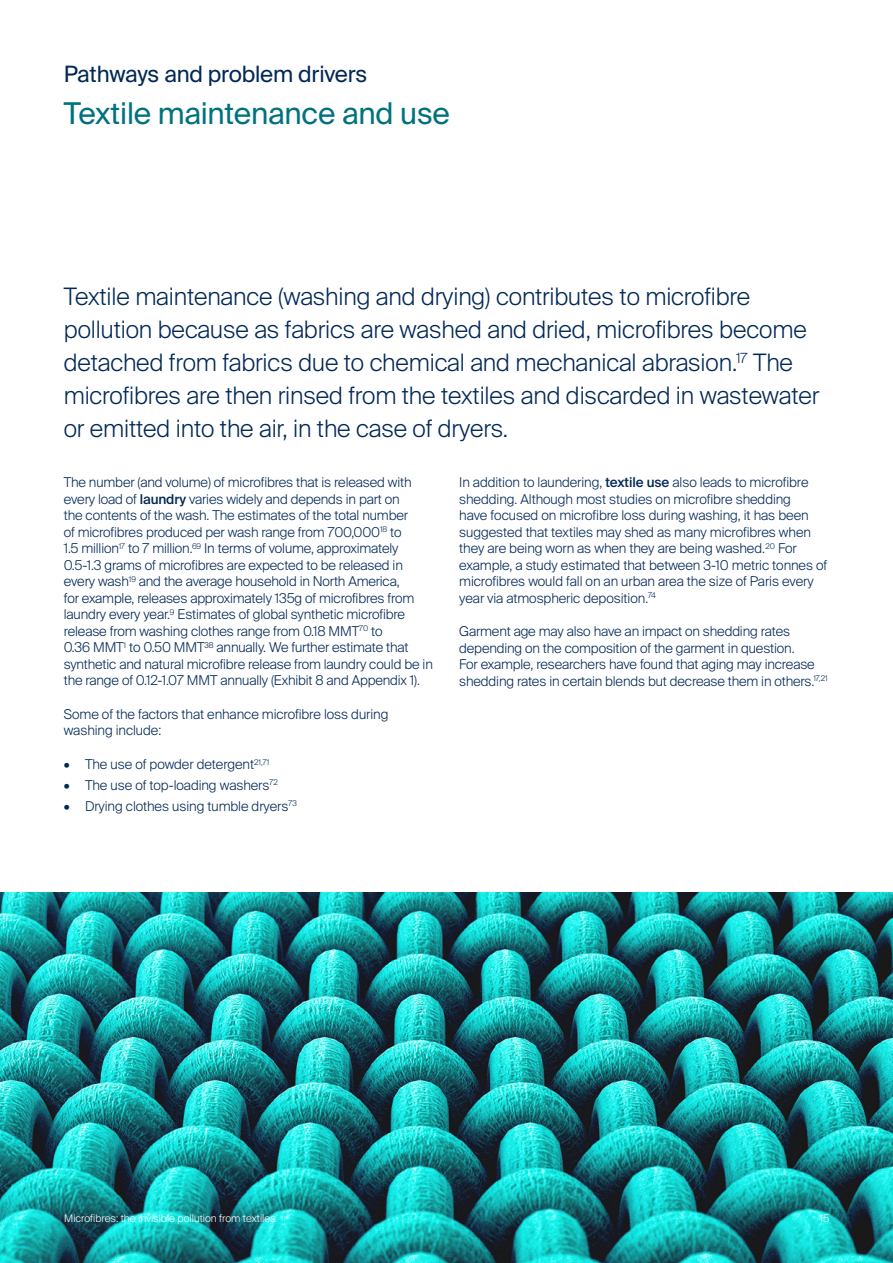
<style>
.page{position:relative;width:893px;height:1263px;background:#fff}
.page>*{position:absolute;margin:0;border:0;box-sizing:border-box;transform-origin:0 0}
.Main_Page_Subhead{font:30px "Suisse Intl";letter-spacing:-.01em;color:#00727d}
.Intro_Text{font:300 24px/33px "Suisse Intl";letter-spacing:-.005em;color:#022856}
.Main_Page_Subhead-2{font:22.5px "Suisse Intl";letter-spacing:-.01em;color:#022856}
.Body{font:300 13.5px/16.5px "Suisse Intl";letter-spacing:-.01em;color:#022856}
.t1{font:300 10.5px "Suisse Intl";color:#fff}
.s1{font-weight:500}
</style>
<div class="page">
<img style="left:0;top:892px;width:893px;height:371px">
<p class="Main_Page_Subhead-2" style="left:64px;top:61px;width:305px">Pathways and problem drivers</p>
<p class="Main_Page_Subhead" style="left:64px;top:96px;width:387px">Textile maintenance and use</p>
<p class="Intro_Text" style="left:64px;top:280px;width:757px">Textile maintenance (washing and drying) contributes to microfibre pollution because as fabrics are washed and dried, microfibres become detached from fabrics due to chemical and mechanical abrasion.<sup>17</sup> The microfibres are then rinsed from the textiles and discarded in wastewater or emitted into the air, in the case of dryers.</p>
<p class="Body" style="left:64px;top:474px;width:371px">The number (and volume) of microfibres that is released with every load of <span class="s1">laundry</span> varies widely and depends in part on<br>the contents of the wash. The estimates of the total number<br>of microfibres produced per wash range from 700,000<sup>18</sup> to<br>1.5 million<sup>17</sup> to 7 million.<sup>69</sup> In terms of volume, approximately 0.5-1.3 grams of microfibres are expected to be released in every wash<sup>19</sup> and the average household in North America,<br>for example, releases approximately 135g of microfibres from laundry every year.<sup>9</sup> Estimates of global synthetic microfibre release from washing clothes range from 0.18 MMT<sup>70</sup> to<br>0.36 MMT<sup>1</sup> to 0.50 MMT<sup>38</sup> annually. We further estimate that synthetic and natural microfibre release from laundry could be in the range of 0.12-1.07 MMT annually (Exhibit 8 and Appendix 1).</p>
<p class="Body" style="left:64px;top:706px;width:326px">Some of the factors that enhance microfibre loss during washing include:</p>
<p class="Body" style="left:64px;top:756px;width:207px">• The use of powder detergent<sup>21,71</sup></p>
<p class="Body" style="left:64px;top:777px;width:216px">• The use of top-loading washers<sup>72</sup></p>
<p class="Body" style="left:64px;top:798px;width:235px">• Drying clothes using tumble dryers<sup>73</sup></p>
<p class="Body" style="left:459px;top:474px;width:369px">In addition to laundering, <span class="s1">textile use</span> also leads to microfibre shedding. Although most studies on microfibre shedding<br>have focused on microfibre loss during washing, it has been suggested that textiles may shed as many microfibres when they are being worn as when they are being washed.<sup>20</sup> For example, a study estimated that between 3-10 metric tonnes of microfibres would fall on an urban area the size of Paris every year via atmospheric deposition.<sup>74</sup></p>
<p class="Body" style="left:459px;top:623px;width:370px">Garment age may also have an impact on shedding rates depending on the composition of the garment in question.<br>For example, researchers have found that aging may increase shedding rates in certain blends but decrease them in others.<sup>17,21</sup></p>
<p class="t1" style="left:64px;top:1212px;width:213px">Microfibres: the invisible pollution from textiles</p>
<p class="t1" style="left:820px;top:1212px;width:11px">15</p>
</div>
